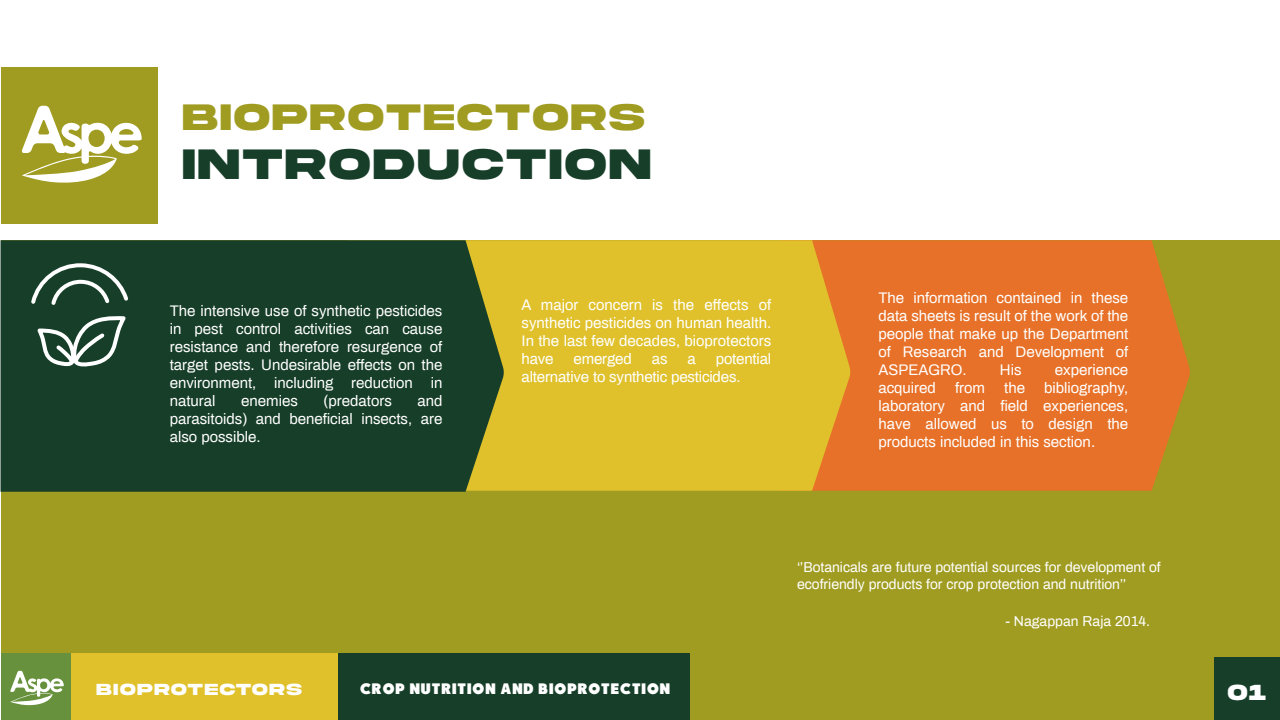
<style>
.page{position:relative;width:1280px;height:720px;background:#fff}
.page>*{position:absolute;margin:0;border:0;box-sizing:border-box;transform-origin:0 0}
.t1{font:700 45px "Akira Expanded Super";letter-spacing:.07em;color:#163e28}
.t2{font:700 39px "Akira Expanded Super";letter-spacing:.07em;color:#a09c21}
.t3{font:700 23.1px "Akira Expanded Super";color:#fff}
.t4{font:700 17px "Akira Expanded Super";letter-spacing:.1em;color:#fff}
.t5{font:15.1px "RACE1 Brannt NCV";letter-spacing:.02em;color:#fff}
.t6{font:15px/18px "Archivo";color:#fff;text-align:justify}
.t7{font:14px/16.8px "Archivo";color:#fff}
</style>
<div class="page">
<div style="left:1px;top:67px;width:156px;height:156px;background:#a09c21"></div>
<svg style="left:21px;top:106px;width:121px;height:77px"></svg>
<div style="left:1px;top:240px;width:1279px;height:480px;background:#a09c21"></div>
<div style="left:851px;top:240px;width:339px;height:251px;background:#e77128"></div>
<div style="left:504px;top:240px;width:347px;height:251px;background:#e0c12c"></div>
<div style="left:1px;top:240px;width:503px;height:252px;background:#163e28"></div>
<div style="left:71px;top:654px;width:270px;height:66px;background:#e0c12c"></div>
<div style="left:338px;top:654px;width:352px;height:66px;background:#163e28"></div>
<div style="left:1px;top:654px;width:70px;height:66px;background:#67913d"></div>
<div style="left:1214px;top:657px;width:66px;height:63px;background:#163e28"></div>
<svg style="left:10px;top:671px;width:54px;height:34px"></svg>
<svg style="left:28px;top:262px;width:103px;height:107px;background:#41614f"></svg>
<h2 class="t2" style="left:183px;top:99px;width:463px">BIOPROTECTORS</h2>
<h1 class="t1" style="left:183px;top:143px;width:469px">INTRODUCTION</h1>
<p class="t6" style="left:170px;top:301px;width:274px">The intensive use of synthetic pesticides in pest control activities can cause resistance and therefore resurgence of target pests. Undesirable effects on the environment, including reduction in natural</p>
<p class="t6" style="left:241px;top:391px;width:58px">enemies</p>
<p class="t6" style="left:324px;top:391px;width:70px">(predators</p>
<p class="t6" style="left:170px;top:391px;width:274px;text-indent:248px">and parasitoids) and beneficial insects, are also possible.</p>
<p class="t6" style="left:522px;top:295px;width:251px">A major concern is the effects of synthetic pesticides on human health.<br>In the last few decades, bioprotectors have</p>
<p class="t6" style="left:522px;top:349px;width:251px;text-indent:194px">potential alternative to synthetic pesticides.</p>
<p class="t6" style="left:574px;top:349px;width:60px">emerged</p>
<p class="t6" style="left:652px;top:349px;width:17px">as</p>
<p class="t6" style="left:688px;top:349px;width:10px">a</p>
<p class="t6" style="left:878px;top:288px;width:251px">The information contained in these data sheets is result of the work of the people that make up the Department of Research and Development of ASPEAGRO.</p>
<p class="t6" style="left:1000px;top:360px;width:23px">His</p>
<p class="t6" style="left:1055px;top:360px;width:75px">experience</p>
<p class="t6" style="left:878px;top:378px;width:59px">acquired</p>
<p class="t6" style="left:955px;top:378px;width:32px">from</p>
<p class="t6" style="left:1004px;top:378px;width:22px">the</p>
<p class="t6" style="left:878px;top:378px;width:251px;text-indent:166px">bibliography, laboratory and field experiences, have allowed us to design the products included in this section.</p>
<p class="t7" style="left:797px;top:558px;width:365px">‘’Botanicals are future potential sources for development of ecofriendly products for crop protection and nutrition’’</p>
<p class="t7" style="left:1005px;top:612px;width:146px">- Nagappan Raja 2014.</p>
<p class="t5" style="left:360px;top:680px;width:312px">CROP NUTRITION AND BIOPROTECTION</p>
<p class="t4" style="left:97px;top:682px;width:207px">BIOPROTECTORS</p>
<h3 class="t3" style="left:1228px;top:681px;width:40px">01</h3>
</div>
